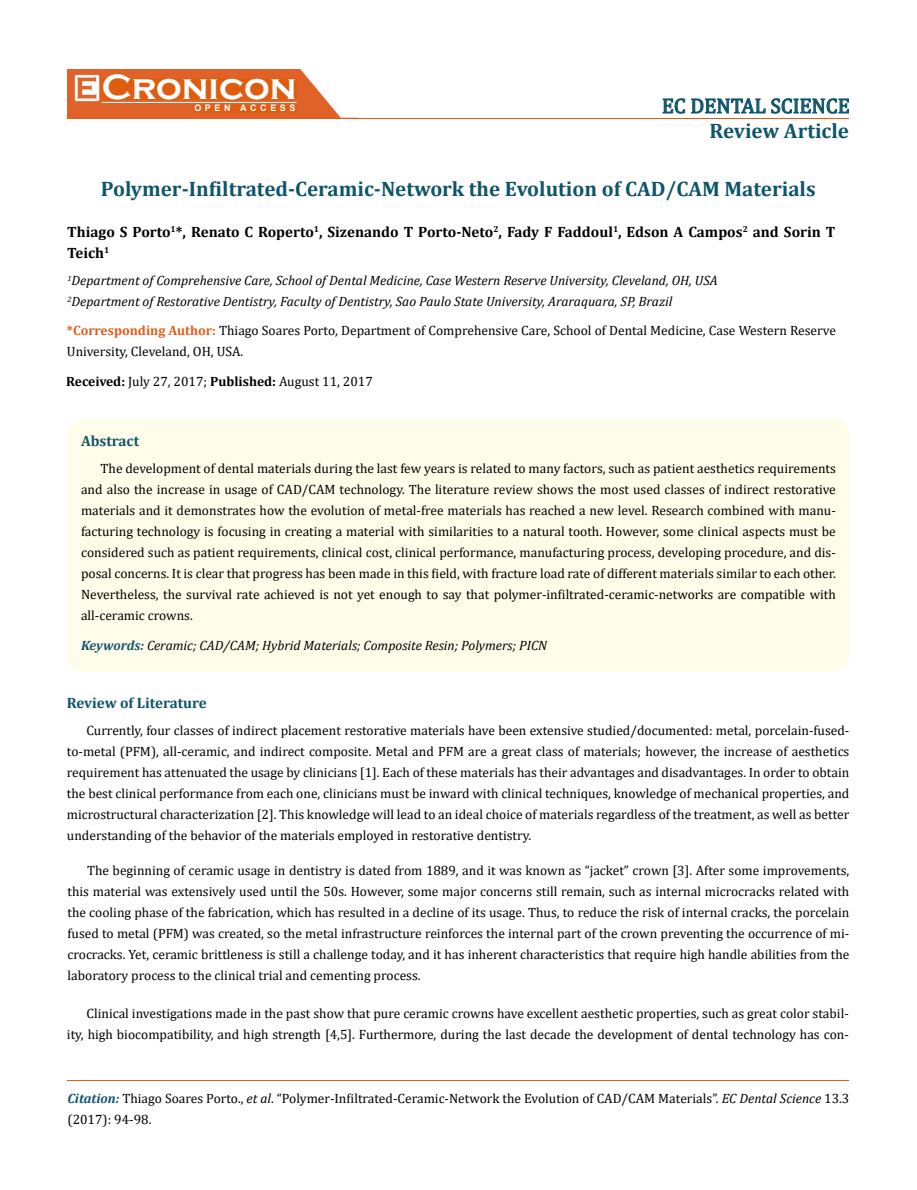
<style>
.page{position:relative;width:917px;height:1190px;background:#fff}
.page>*{position:absolute;margin:0;border:0;box-sizing:border-box;transform-origin:0 0}
.t1{font:700 36px "Copperplate Gothic";color:#fff}
.t2{font:700 21px "Cambria";color:#0e546a}
.t3{font:21px "Cambria";color:#0e546a}
.t4{font:700 15px/21px "Cambria";color:#000}
.t5{font:700 15px "Cambria";color:#0e546a}
.t6{font:13.5px/21px "Cambria";color:#000;text-align:justify}
.t7{font:italic 13.5px/21px "Cambria";color:#000}
.t8{font:700 9px "Arial";letter-spacing:.4em;color:#fff}
.s1{font-weight:700;color:#e05d1a}
.s2{font-weight:700}
.s3{font-weight:700;color:#0e546a}
.s4{font-weight:700;font-style:italic;color:#0e546a}
.s5{font-style:italic}
</style>
<div class="page">
<div style="left:67px;top:70px;width:290px;height:49px;background:#e06228"></div>
<svg style="left:300px;top:69px;width:58px;height:49px"></svg>
<img style="left:75px;top:75px;width:24px;height:26px">
<div style="left:102px;top:79px;width:195px;height:21px;background:#df5d11"></div>
<div style="left:194px;top:105px;width:103px;height:7px;background:#df5d11"></div>
<svg style="left:662px;top:98px;width:187px;height:16px"></svg>
<hr style="left:102px;top:102px;width:194px;height:1px;background:#fff">
<hr style="left:279px;top:118px;width:569px;height:1px;background:#e05d1a">
<hr style="left:67px;top:1080px;width:782px;height:1px;background:#e05d1a">
<div style="left:67px;top:418px;width:782px;height:254px;background:#fffde9;border-radius:18px"></div>
<h1 class="t1" style="left:102px;top:68px;width:196px">Cronicon</h1>
<p class="t8" style="left:194px;top:102px;width:103px">OPEN ACCESS</p>
<h2 class="t3" style="left:662px;top:93px;width:189px">EC DENTAL SCIENCE</h2>
<h2 class="t2" style="left:709px;top:116px;width:141px">Review Article</h2>
<h2 class="t2" style="left:101px;top:174px;width:716px">Polymer-Infiltrated-Ceramic-Network the Evolution of CAD/CAM Materials</h2>
<p class="t4" style="left:67px;top:220px;width:769px">Thiago S Porto<sup>1</sup>*, Renato C Roperto<sup>1</sup>, Sizenando T Porto-Neto<sup>2</sup>, Fady F Faddoul<sup>1</sup>, Edson A Campos<sup>2</sup> and Sorin T<br>Teich<sup>1</sup></p>
<p class="t7" style="left:67px;top:269px;width:651px"><sup>1</sup>Department of Comprehensive Care, School of Dental Medicine, Case Western Reserve University, Cleveland, OH, USA<br><sup>2</sup>Department of Restorative Dentistry, Faculty of Dentistry, Sao Paulo State University, Araraquara, SP, Brazil</p>
<p class="t6" style="left:67px;top:319px;width:770px"><span class="s1">*Corresponding Author:</span> Thiago Soares Porto, Department of Comprehensive Care, School of Dental Medicine, Case Western Reserve<br>University, Cleveland, OH, USA.</p>
<p class="t6" style="left:66px;top:371px;width:308px"><span class="s2">Received:</span> July 27, 2017; <span class="s2">Published:</span> August 11, 2017</p>
<p class="t5" style="left:81px;top:430px;width:60px">Abstract</p>
<p class="t6" style="left:81px;top:457px;width:756px;text-indent:19px">The development of dental materials during the last few years is related to many factors, such as patient aesthetics requirements and also the increase in usage of CAD/CAM technology. The literature review shows the most used classes of indirect restorative materials and it demonstrates how the evolution of metal-free materials has reached a new level. Research combined with manu&shy;facturing technology is focusing in creating a material with similarities to a natural tooth. However, some clinical aspects must be considered such as patient requirements, clinical cost, clinical performance, manufacturing process, developing procedure, and dis&shy;posal concerns. It is clear that progress has been made in this field, with fracture load rate of different materials similar to each other.<br>Nevertheless, the survival rate achieved is not yet enough to say that polymer-infiltrated-ceramic-networks are compatible with all-ceramic crowns.</p>
<p class="t7" style="left:81px;top:634px;width:468px"><span class="s3">Keywords:</span> Ceramic; CAD/CAM; Hybrid Materials; Composite Resin; Polymers; PICN</p>
<p class="t5" style="left:67px;top:692px;width:141px">Review of Literature</p>
<p class="t6" style="left:67px;top:720px;width:784px;text-indent:19px">Currently, four classes of indirect placement restorative materials have been extensive studied/documented: metal, porcelain-fused&shy;to-metal (PFM), all-ceramic, and indirect composite. Metal and PFM are a great class of materials; however, the increase of aesthetics requirement has attenuated the usage by clinicians [1]. Each of these materials has their advantages and disadvantages. In order to obtain the best clinical performance from each one, clinicians must be inward with clinical techniques, knowledge of mechanical properties, and microstructural characterization [2]. This knowledge will lead to an ideal choice of materials regardless of the treatment, as well as better understanding of the behavior of the materials employed in restorative dentistry.</p>
<p class="t6" style="left:67px;top:859px;width:783px;text-indent:19px">The beginning of ceramic usage in dentistry is dated from 1889, and it was known as “jacket” crown [3]. After some improvements, this material was extensively used until the 50s. However, some major concerns still remain, such as internal microcracks related with the cooling phase of the fabrication, which has resulted in a decline of its usage. Thus, to reduce the risk of internal cracks, the porcelain fused to metal (PFM) was created, so the metal infrastructure reinforces the internal part of the crown preventing the occurrence of mi&shy;crocracks. Yet, ceramic brittleness is still a challenge today, and it has inherent characteristics that require high handle abilities from the laboratory process to the clinical trial and cementing process.</p>
<p class="t6" style="left:67px;top:1003px;width:783px;text-align:right">Clinical investigations made in the past show that pure ceramic crowns have excellent aesthetic properties, such as great color stabil&shy;ity, high biocompatibility, and high strength [4,5]. Furthermore, during the last decade the development of dental technology has con-</p>
<p class="t6" style="left:67px;top:1087px;width:783px"><span class="s4">Citation:</span> Thiago Soares Porto., <span class="s5">et al</span>. “Polymer-Infiltrated-Ceramic-Network the Evolution of CAD/CAM Materials”. <span class="s5">EC Dental Science</span> 13.3 (2017): 94-98.</p>
</div>
